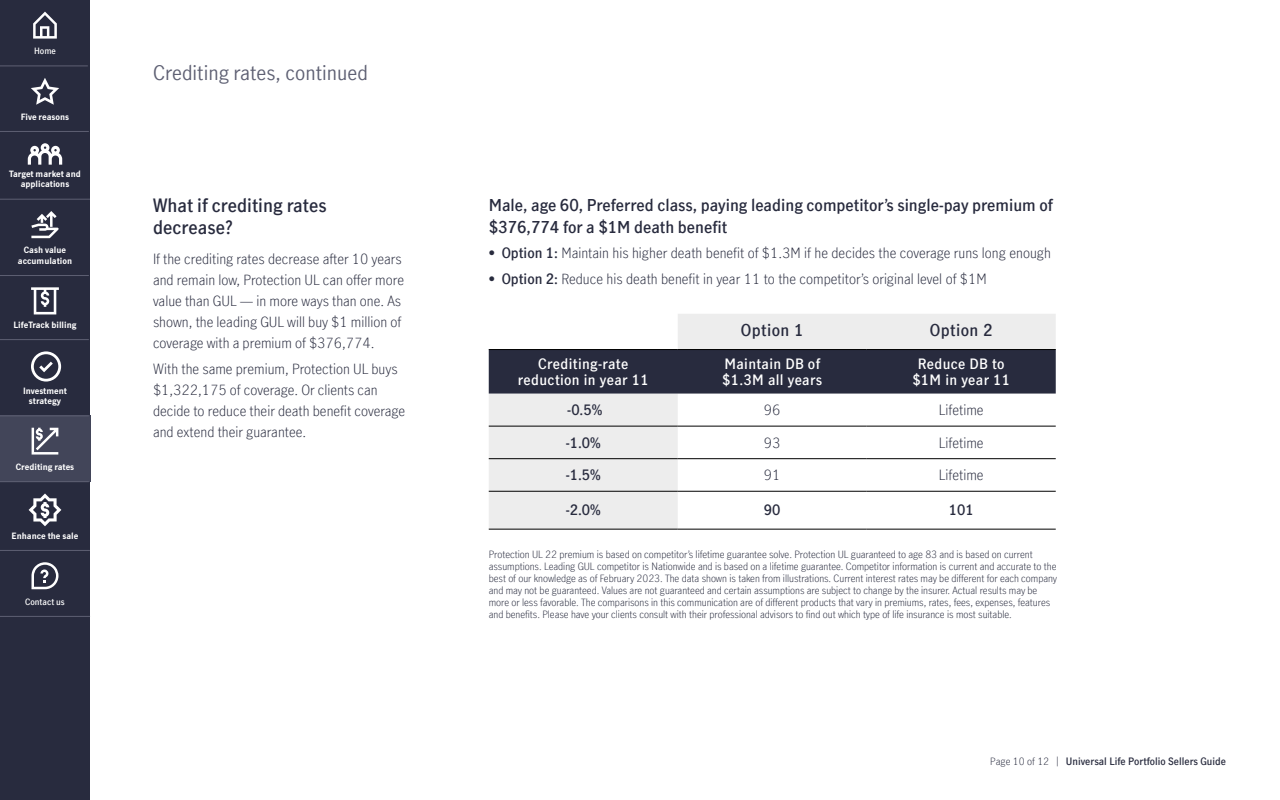
<style>
.page{position:relative;width:1280px;height:800px;background:#fff}
.page>*{position:absolute;margin:0;border:0;box-sizing:border-box;transform-origin:0 0}
.t1{font:20px "Manulife JH Sans Optimized";color:#5e6073}
.t2{font:600 18px/22px "Manulife JH Sans Optimized";color:#282b3e}
.t3{font:600 16px/22px "Manulife JH Sans Optimized";color:#282b3e}
.t4{font:300 14px/21px "Manulife JH Sans Optimized";color:#282b3e}
.t5{font:600 14px/16.8px "Manulife JH Sans Optimized";letter-spacing:.025em;color:#fff;text-align:center}
.t6{font:600 14px "Manulife JH Sans Optimized";color:#282b3e}
.t7{font:300 10px/12px "Manulife JH Sans Optimized";letter-spacing:-.005em;color:#282b3e}
.t8{font:600 10px "Manulife JH Sans Optimized";color:#282b3e}
.t9{font:700 8.5px/10.2px "Manulife JH Sans Optimized";color:#fff;text-align:center}
.t10{font:600 8.5px "Manulife JH Sans Optimized";color:#fff}
.s1{font-weight:600}
.s2{font-weight:300}
</style>
<div class="page">
<div style="left:0;top:0;width:90px;height:800px;background:#282b3e"></div>
<svg style="left:489px;top:314px;width:567px;height:215px"></svg>
<div style="left:489px;top:350px;width:567px;height:44px;background:#282b3e"></div>
<hr style="left:489px;top:349px;width:189px;height:1px;background:#000">
<hr style="left:678px;top:349px;width:189px;height:1px;background:#000">
<hr style="left:867px;top:349px;width:189px;height:1px;background:#000">
<hr style="left:489px;top:426px;width:189px;height:1px;background:#000">
<hr style="left:678px;top:426px;width:189px;height:1px;background:#000">
<hr style="left:867px;top:426px;width:189px;height:1px;background:#000">
<hr style="left:489px;top:459px;width:189px;height:1px;background:#000">
<hr style="left:678px;top:459px;width:189px;height:1px;background:#000">
<hr style="left:867px;top:459px;width:189px;height:1px;background:#000">
<hr style="left:489px;top:491px;width:189px;height:1px;background:#000">
<hr style="left:678px;top:491px;width:189px;height:1px;background:#000">
<hr style="left:867px;top:491px;width:189px;height:1px;background:#000">
<hr style="left:489px;top:529px;width:189px;height:1px;background:#000">
<hr style="left:678px;top:529px;width:189px;height:1px;background:#000">
<hr style="left:867px;top:529px;width:189px;height:1px;background:#000">
<div style="left:0;top:416px;width:90px;height:66px;background:#424559"></div>
<hr style="left:0;top:66px;width:88px;height:1px;background:#5e6073">
<hr style="left:0;top:131px;width:89px;height:1px;background:#5e6073">
<hr style="left:0;top:199px;width:90px;height:1px;background:#5e6073">
<hr style="left:0;top:275px;width:89px;height:1px;background:#5e6073">
<hr style="left:0;top:339px;width:89px;height:1px;background:#5e6073">
<hr style="left:0;top:416px;width:89px;height:1px;background:#5e6073">
<hr style="left:0;top:481px;width:89px;height:1px;background:#5e6073">
<hr style="left:0;top:550px;width:90px;height:1px;background:#5e6073">
<hr style="left:0;top:616px;width:90px;height:1px;background:#5e6073">
<svg style="left:31px;top:78px;width:28px;height:27px"></svg>
<svg style="left:31px;top:211px;width:28px;height:27px"></svg>
<svg style="left:28px;top:143px;width:34px;height:22px"></svg>
<svg style="left:31px;top:351px;width:30px;height:31px"></svg>
<svg style="left:32px;top:428px;width:26px;height:27px"></svg>
<svg style="left:29px;top:494px;width:32px;height:32px"></svg>
<svg style="left:31px;top:287px;width:28px;height:27px"></svg>
<svg style="left:33px;top:12px;width:24px;height:27px"></svg>
<svg style="left:31px;top:562px;width:28px;height:27px"></svg>
<p class="t10" style="left:34px;top:45px;width:23px">Home</p>
<p class="t9" style="left:21px;top:111px;width:50px">Five reasons</p>
<p class="t9" style="left:9px;top:169px;width:73px">Target market and applications</p>
<p class="t9" style="left:18px;top:245px;width:56px">Cash value accumulation</p>
<p class="t9" style="left:13px;top:319px;width:65px">LifeTrack billing</p>
<p class="t9" style="left:23px;top:385px;width:45px">Investment strategy</p>
<p class="t9" style="left:16px;top:461px;width:60px">Crediting rates</p>
<p class="t9" style="left:12px;top:530px;width:68px">Enhance the sale</p>
<p class="t10" style="left:25px;top:596px;width:41px">Contact us</p>
<h1 class="t1" style="left:153px;top:59px;width:216px">Crediting rates, continued</h1>
<h2 class="t2" style="left:153px;top:194px;width:175px">What if crediting rates decrease?</h2>
<h3 class="t4" style="left:153px;top:248px;width:253px">If the crediting rates decrease after 10 years and remain low, Protection UL can offer more value than GUL — in more ways than one. As shown, the leading GUL will buy $1 million of coverage with a premium of $376,774.</h3>
<h3 class="t4" style="left:153px;top:357px;width:254px">With the same premium, Protection UL buys $1,322,175 of coverage. Or clients can decide to reduce their death benefit coverage and extend their guarantee.</h3>
<h3 class="t3" style="left:489px;top:193px;width:566px">Male, age 60, Preferred class, paying leading competitor’s single-pay premium of $376,774 for a $1M death benefit</h3>
<h3 class="t4" style="left:489px;top:242px;width:564px">• <span class="s1">Option 1:</span> Maintain his higher death benefit of $1.3M if he decides the coverage runs long enough</h3>
<h3 class="t4" style="left:489px;top:268px;width:500px">• <span class="s1">Option 2:</span> Reduce his death benefit in year 11 to the competitor’s original level of $1M</h3>
<h3 class="t3" style="left:741px;top:319px;width:64px">Option 1</h3>
<h3 class="t3" style="left:930px;top:319px;width:64px">Option 2</h3>
<h3 class="t5" style="left:518px;top:354px;width:132px">Crediting-rate reduction in year 11</h3>
<h3 class="t5" style="left:722px;top:354px;width:102px;text-align:left">Maintain DB of $1.3M all years</h3>
<h3 class="t5" style="left:912px;top:354px;width:99px">Reduce DB to $1M in year 11</h3>
<h3 class="t6" style="left:567px;top:400px;width:37px">-0.5%</h3>
<h3 class="t4" style="left:764px;top:399px;width:18px">96</h3>
<h3 class="t4" style="left:939px;top:399px;width:46px">Lifetime</h3>
<h3 class="t6" style="left:566px;top:433px;width:37px">-1.0%</h3>
<h3 class="t4" style="left:764px;top:431px;width:18px">93</h3>
<h3 class="t4" style="left:939px;top:431px;width:46px">Lifetime</h3>
<h3 class="t6" style="left:566px;top:465px;width:37px">-1.5%</h3>
<h3 class="t4" style="left:764px;top:464px;width:18px">91</h3>
<h3 class="t4" style="left:939px;top:464px;width:46px">Lifetime</h3>
<h3 class="t6" style="left:566px;top:501px;width:37px">-2.0%</h3>
<h3 class="t6" style="left:764px;top:501px;width:18px">90</h3>
<h3 class="t6" style="left:949px;top:501px;width:26px">101</h3>
<p class="t7" style="left:489px;top:548px;width:570px">Protection UL 22 premium is based on competitor’s lifetime guarantee solve. Protection UL guaranteed to age 83 and is based on current assumptions. Leading GUL competitor is Nationwide and is based on a lifetime guarantee. Competitor information is current and accurate to the best of our knowledge as of February 2023. The data shown is taken from illustrations. Current interest rates may be different for each company and may not be guaranteed. Values are not guaranteed and certain assumptions are subject to change by the insurer. Actual results may be more or less favorable. The comparisons in this communication are of different products that vary in premiums, rates, fees, expenses, features and benefits. Please have your clients consult with their professional advisors to find out which type of life insurance is most suitable.</p>
<p class="t8" style="left:990px;top:754px;width:237px"><span class="s2">Page 10 of 12 |</span> Universal Life Portfolio Sellers Guide</p>
</div>
